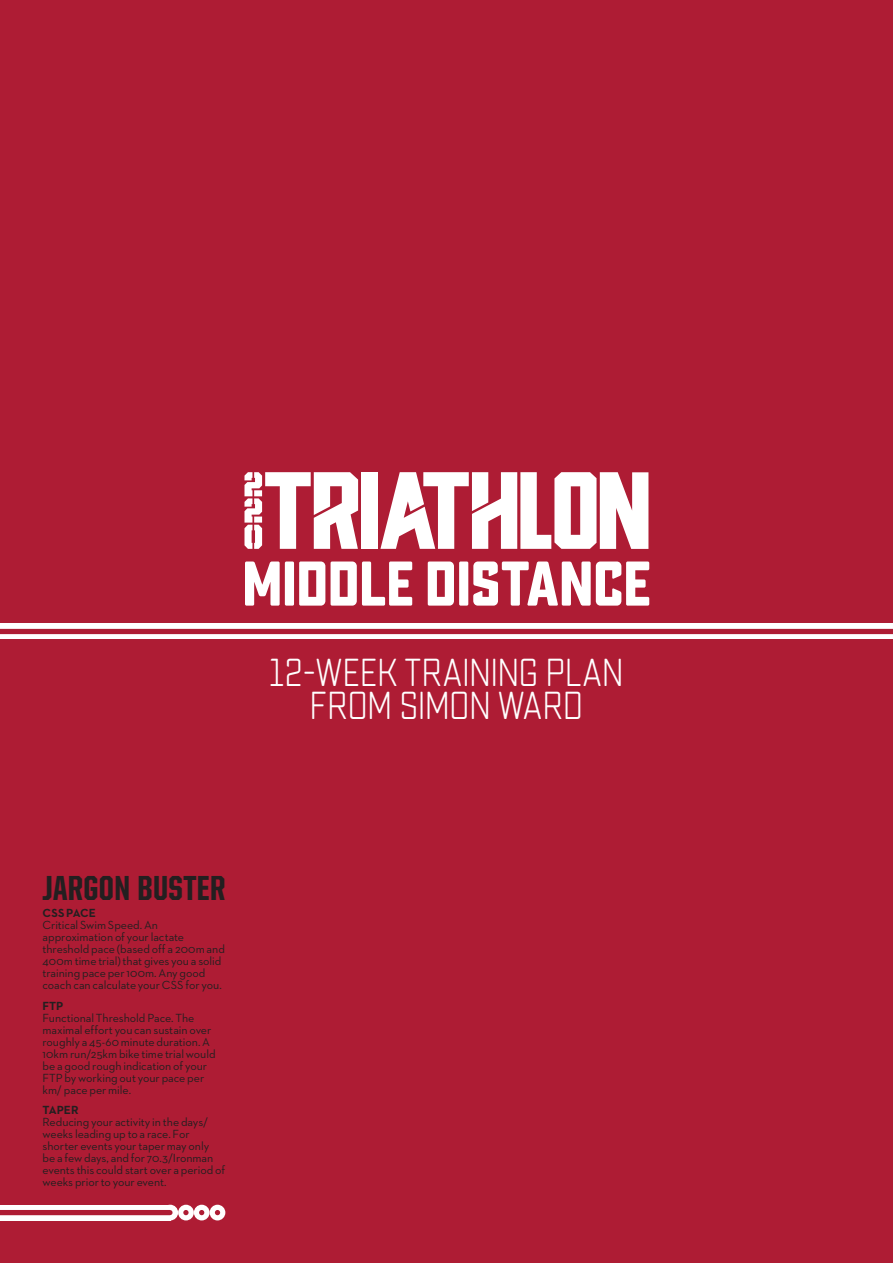
<style>
.page{position:relative;width:893px;height:1263px;background:#ae1c34}
.page>*{position:absolute;margin:0;border:0;box-sizing:border-box;transform-origin:0 0}
._02_big_strap{font:700 63px "Sucrose";letter-spacing:-.04em;color:#fff;scale:.94 1}
._02_big_strap-2{font:39px/33px "Sucrose";letter-spacing:-.025em;color:#fff;text-align:center;scale:.94 1}
.t1{font:800 34.8px "United Sans Cond";letter-spacing:.01em;color:#231f20}
.t2{font:12px/12px "Neutraface 2 Text";letter-spacing:-.005em;color:#231f20}
.s1{font-weight:700}
</style>
<div class="page">
<div style="left:361px;top:472px;width:17px;height:77px;background:#fff"></div>
<svg style="left:244px;top:472px;width:114px;height:77px"></svg>
<svg style="left:380px;top:472px;width:268px;height:77px"></svg>
<svg style="left:0;top:624px;width:893px;height:15px;background:#fcf9f9"></svg>
<div style="left:0;top:629px;width:893px;height:5px;background:#ae1c34"></div>
<div style="left:0;top:1205px;width:170px;height:15px;background:#fff"></div>
<svg style="left:162px;top:1205px;width:16px;height:15px"></svg>
<div style="left:0;top:1210px;width:170px;height:5px;background:#ae1c34"></div>
<div style="left:210px;top:1205px;width:15px;height:15px;background:#fff;border-radius:50%"></div>
<div style="left:194px;top:1205px;width:16px;height:15px;background:#fff;border-radius:50%"></div>
<div style="left:178px;top:1205px;width:16px;height:15px;background:#fff;border-radius:50%"></div>
<svg style="left:199px;top:1210px;width:5px;height:5px"></svg>
<svg style="left:183px;top:1210px;width:6px;height:5px"></svg>
<svg style="left:215px;top:1210px;width:5px;height:5px"></svg>
<p class="_02_big_strap" style="left:241px;top:547px;width:438px">MIDDLE DISTANCE</p>
<p class="_02_big_strap-2" style="left:269px;top:658px;width:379px">12-WEEK TRAINING PLAN<br>FROM SIMON WARD</p>
<p class="t1" style="left:43px;top:869px;width:184px">JARGON BUSTER</p>
<p class="t2" style="left:43px;top:907px;width:184px"><span class="s1">CSSPACE<br></span>Critical Swim Speed. An approximation of your lactate threshold pace (based off a 200m and<br>400m time trial) that gives you a solid training pace per 100m. Any good coach can calculate your CSS for you.</p>
<p class="t2" style="left:43px;top:1000px;width:175px"><span class="s1">FTP<br></span>Functional Threshold Pace. The maximal effort you can sustain over roughly a 45-60 minute duration. A<br>10km run/25km bike time trial would be a good rough indication of your<br>FTP by working out your pace per km/ pace per mile.</p>
<p class="t2" style="left:43px;top:1104px;width:184px"><span class="s1">TAPER<br></span>Reducing your activity in the days/ weeks leading up to a race. For shorter events your taper may only<br>be a few days, and for 70.3/Ironman events this could start over a period of weeks prior to your event.</p>
</div>
